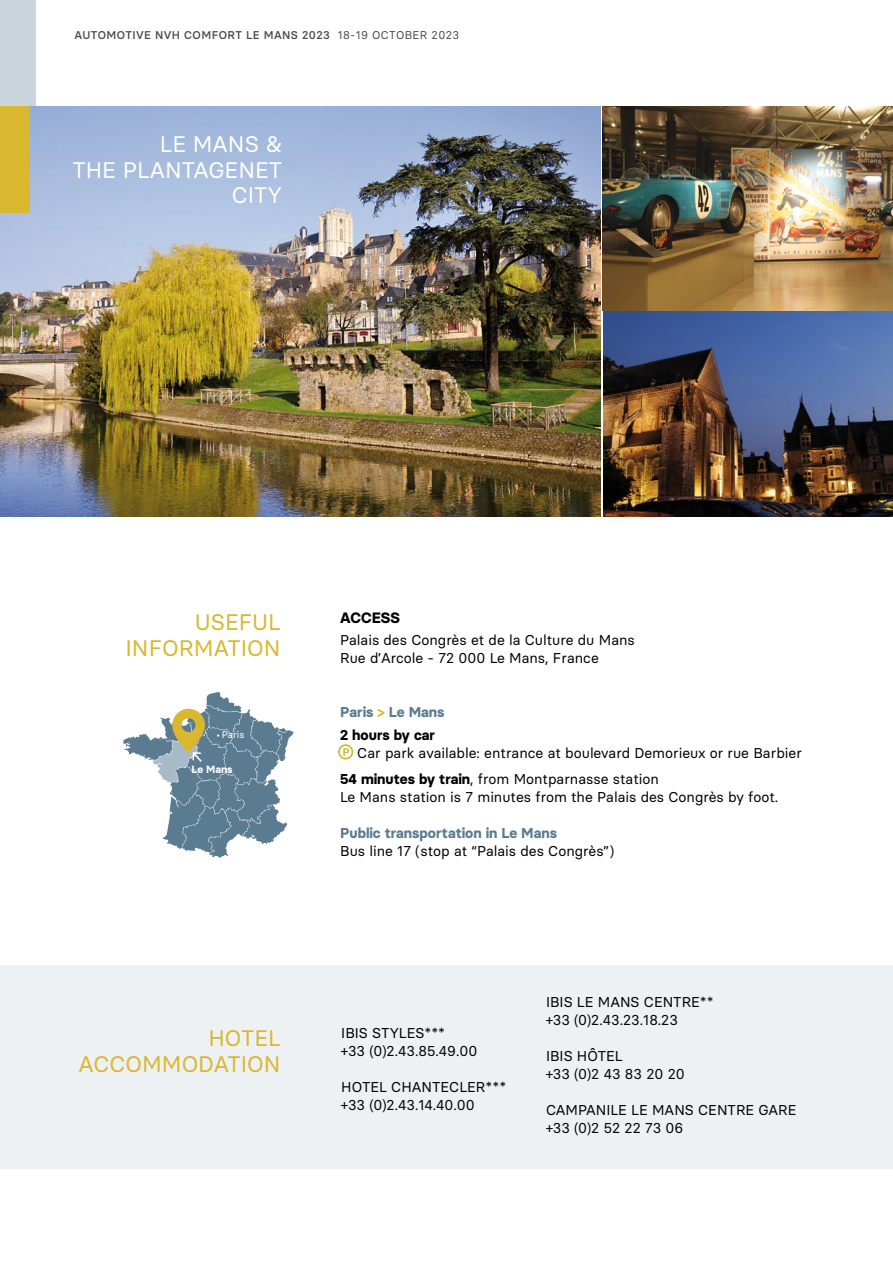
<style>
.page{position:relative;width:893px;height:1263px;background:#fff}
.page>*{position:absolute;margin:0;border:0;box-sizing:border-box;transform-origin:0 0}
.INTER{font:22.5px/25.5px "Basier Circle";color:#d9b72e;text-align:right}
.INTER-2{font:22.5px/25.5px "Basier Circle";color:#fff;text-align:right}
.Sous_titre{font:700 15px "Basier Circle";color:#000}
.COURANT{font:14.25px/18px "Basier Circle";color:#000}
.COURANT-2{font:700 14.25px "Basier Circle";color:#5b7b91}
.t1{font:500 11.25px "Basier Circle";letter-spacing:.035em;color:#4b4b4d}
.texte_courant{font:700 10.5px "Basier Circle";color:#fff}
.texte_courant-2{font:9.75px "Basier Circle";color:#fff}
.s1{font-weight:400}
.s2{color:#d9b72e}
.s3{font-weight:700}
</style>
<div class="page">
<div style="left:0;top:0;width:36px;height:106px;background:#cad5de"></div>
<div style="left:0;top:965px;width:893px;height:203px;background:#edf1f4"></div>
<img style="left:0;top:106px;width:601px;height:410px">
<img style="left:603px;top:106px;width:290px;height:410px">
<svg style="left:123px;top:692px;width:171px;height:166px"></svg>
<svg style="left:343px;top:748px;width:6px;height:8px"></svg>
<div style="left:338px;top:744px;width:15px;height:15px;border:2px solid #d9b72e;border-radius:50%"></div>
<div style="left:0;top:106px;width:30px;height:107px;background:#d9b72e"></div>
<p class="t1" style="left:74px;top:28px;width:386px">AUTOMOTIVE NVH COMFORT LE MANS 2023 <span class="s1">18-19 OCTOBER 2023</span></p>
<p class="INTER-2" style="left:72px;top:131px;width:211px">LE MANS &amp;<br>THE PLANTAGENET<br>CITY</p>
<p class="INTER" style="left:125px;top:609px;width:157px">USEFUL<br>INFORMATION</p>
<p class="texte_courant-2" style="left:222px;top:728px;width:24px">Paris</p>
<p class="texte_courant" style="left:192px;top:762px;width:42px">Le Mans</p>
<p class="INTER" style="left:79px;top:1025px;width:204px">HOTEL<br>ACCOMMODATION</p>
<p class="Sous_titre" style="left:340px;top:608px;width:61px">ACCESS</p>
<p class="COURANT" style="left:340px;top:631px;width:296px">Palais des Congrès et de la Culture du Mans</p>
<p class="COURANT" style="left:340px;top:649px;width:260px">Rue d’Arcole - 72 000 Le Mans, France</p>
<p class="COURANT-2" style="left:340px;top:703px;width:106px">Paris <span class="s2">&gt;</span> Le Mans</p>
<p class="COURANT" style="left:357px;top:725px;width:446px;text-indent:-17px"><span class="s3">2 hours by car<br></span>Car park available: entrance at boulevard Demorieux or rue Barbier</p>
<p class="COURANT" style="left:340px;top:770px;width:440px"><span class="s3">54 minutes by train</span>, from Montparnasse station<br>Le Mans station is 7 minutes from the Palais des Congrès by foot.</p>
<p class="COURANT-2" style="left:340px;top:824px;width:218px">Public transportation in Le Mans</p>
<p class="COURANT" style="left:340px;top:842px;width:276px">Bus line 17 (stop at “Palais des Congrès”)</p>
<p class="COURANT" style="left:341px;top:1024px;width:105px">IBIS STYLES***</p>
<p class="COURANT" style="left:341px;top:1042px;width:138px">+33 (0)2.43.85.49.00</p>
<p class="COURANT" style="left:341px;top:1078px;width:167px">HOTEL CHANTECLER***</p>
<p class="COURANT" style="left:341px;top:1096px;width:135px">+33 (0)2.43.14.40.00</p>
<p class="COURANT" style="left:546px;top:993px;width:169px">IBIS LE MANS CENTRE**</p>
<p class="COURANT" style="left:546px;top:1011px;width:133px">+33 (0)2.43.23.18.23</p>
<p class="COURANT" style="left:546px;top:1047px;width:78px">IBIS HÔTEL</p>
<p class="COURANT" style="left:546px;top:1065px;width:140px">+33 (0)2 43 83 20 20</p>
<p class="COURANT" style="left:546px;top:1101px;width:252px">CAMPANILE LE MANS CENTRE GARE</p>
<p class="COURANT" style="left:546px;top:1119px;width:139px">+33 (0)2 52 22 73 06</p>
</div>
